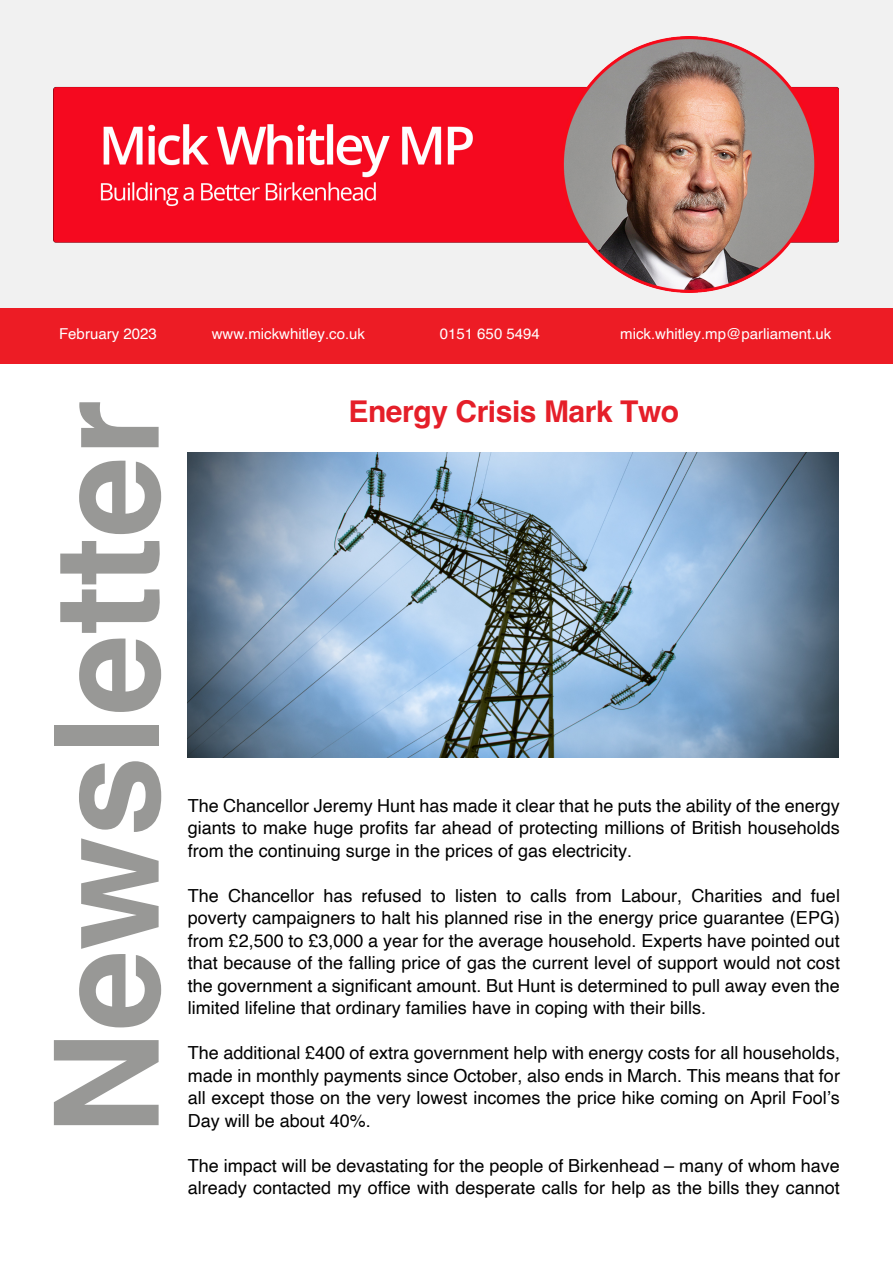
<style>
.page{position:relative;width:893px;height:1263px;background:#fff}
.page>*{position:absolute;margin:0;border:0;box-sizing:border-box;transform-origin:0 0}
.t1{font:700 145.5px "Helvetica";color:#989896}
.t2{font:700 30px "Helvetica";letter-spacing:-.015em;color:#e51f29}
.t3{font:18px/22.5px "Helvetica";color:#000;text-align:justify}
.t4{font:15px "Helvetica";color:#fff}
</style>
<div class="page">
<div style="left:0;top:0;width:893px;height:310px;background:#f1f1f1"></div>
<img style="left:53px;top:36px;width:786px;height:257px">
<div style="left:0;top:308px;width:893px;height:56px;background:#ed1c25"></div>
<img style="left:188px;top:452px;width:651px;height:306px">
<p class="t4" style="left:59px;top:328px;width:99px">February 2023</p>
<p class="t4" style="left:212px;top:328px;width:155px">www.mickwhitley.co.uk</p>
<p class="t4" style="left:440px;top:328px;width:102px">0151 650 5494</p>
<p class="t4" style="left:620px;top:328px;width:213px">mick.whitley.mp@parliament.uk</p>
<h1 class="t1" style="left:49px;top:1136px;width:737px;rotate:-90deg">Newsletter</h1>
<h2 class="t2" style="left:349px;top:399px;width:332px">Energy Crisis Mark Two</h2>
<p class="t3" style="left:188px;top:795px;width:654px">The Chancellor Jeremy Hunt has made it clear that he puts the ability of the energy giants to make huge profits far ahead of protecting millions of British households from the continuing surge in the prices of gas electricity.</p>
<p class="t3" style="left:188px;top:885px;width:654px">The Chancellor has refused to listen to calls from Labour, Charities and fuel poverty campaigners to halt his planned rise in the energy price guarantee (EPG) from £2,500 to £3,000 a year for the average household. Experts have pointed out that because of the falling price of gas the current level of support would not cost the government a significant amount. But Hunt is determined to pull away even the limited lifeline that ordinary families have in coping with their bills.</p>
<p class="t3" style="left:188px;top:1043px;width:654px">The additional £400 of extra government help with energy costs for all households, made in monthly payments since October, also ends in March. This means that for all except those on the very lowest incomes the price hike coming on April Fool’s Day will be about 40%.</p>
<p class="t3" style="left:188px;top:1155px;width:654px">The impact will be devastating for the people of Birkenhead – many of whom have already contacted my office with desperate calls for help as the bills they cannot</p>
</div>
